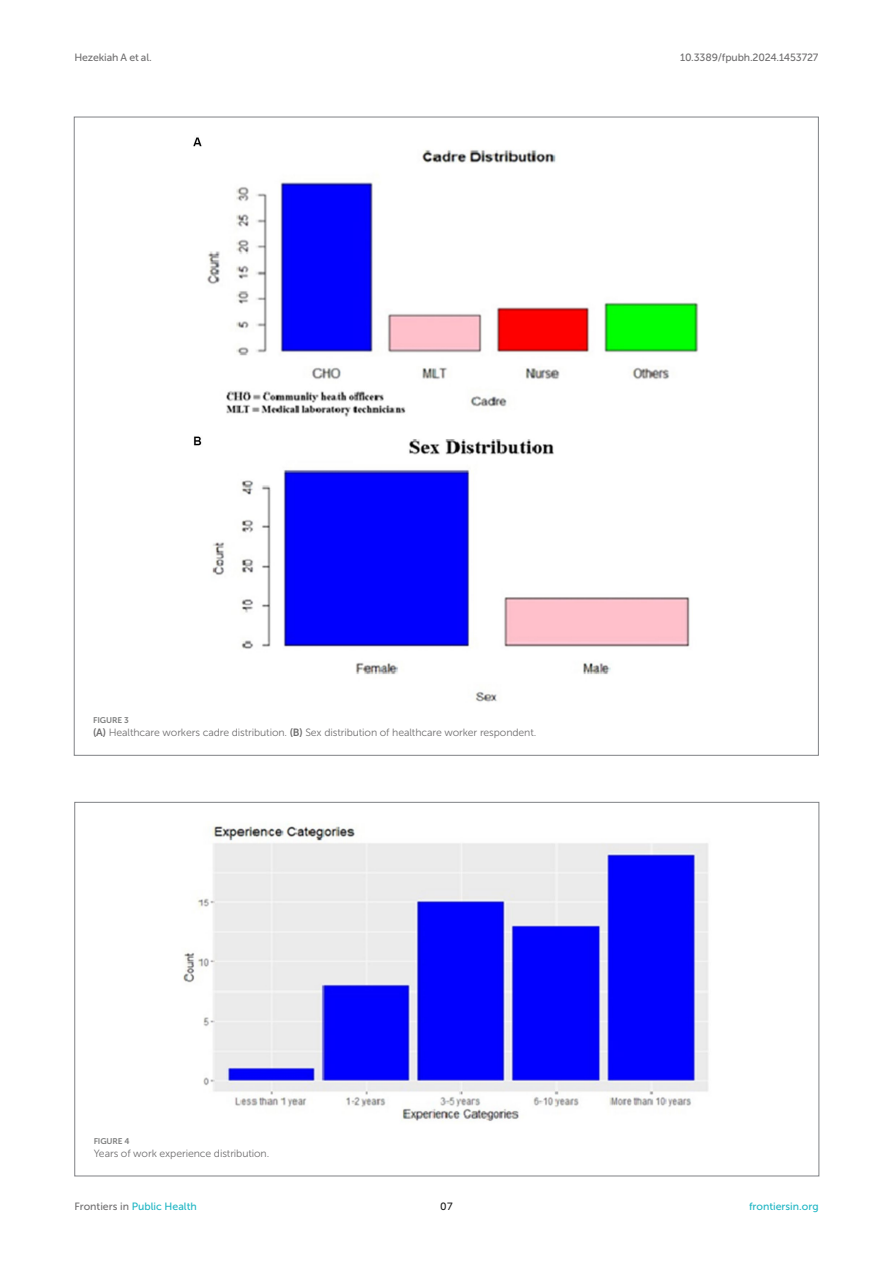
<style>
.page{position:relative;width:893px;height:1263px;background:#fff}
.page>*{position:absolute;margin:0;border:0;box-sizing:border-box;transform-origin:0 0}
.FIG_LEG{font:10.5px "Museo Sans 300";letter-spacing:-.01em;color:#706f70}
.t1{font:10.5px "Museo Sans 500";letter-spacing:-.015em;color:#706f70}
.t2{font:10.5px "Museo Sans 500";color:#1db5c3}
.t3{font:10.5px "Museo Sans 500";color:#1b1c1b}
.FIG_HD{font:8.25px "Museo Sans 700";letter-spacing:-.01em;color:#7e7f7f}
.s1{font-family:"Museo Sans 700"}
.s2{color:#706f70}
</style>
<div class="page">
<img style="left:193px;top:137px;width:506px;height:565px">
<img style="left:183px;top:825px;width:526px;height:298px">
<p class="t1" style="left:74px;top:51px;width:79px">Hezekiah A et al.</p>
<p class="t1" style="left:680px;top:51px;width:140px">10.3389/fpubh.2024.1453727</p>
<p class="FIG_HD" style="left:93px;top:715px;width:37px">FIGURE 3</p>
<p class="FIG_LEG" style="left:93px;top:727px;width:445px"><span class="s1">(A)</span> Healthcare workers cadre distribution. <span class="s1">(B)</span> Sex distribution of healthcare worker respondent.</p>
<p class="FIG_HD" style="left:94px;top:1136px;width:37px">FIGURE 4</p>
<p class="FIG_LEG" style="left:94px;top:1148px;width:177px">Years of work experience distribution.</p>
<p class="t2" style="left:74px;top:1200px;width:124px"><span class="s2">Frontiers in</span> Public Health</p>
<p class="t3" style="left:440px;top:1200px;width:14px">07</p>
<p class="t2" style="left:749px;top:1200px;width:71px">frontiersin.org</p>
</div>
